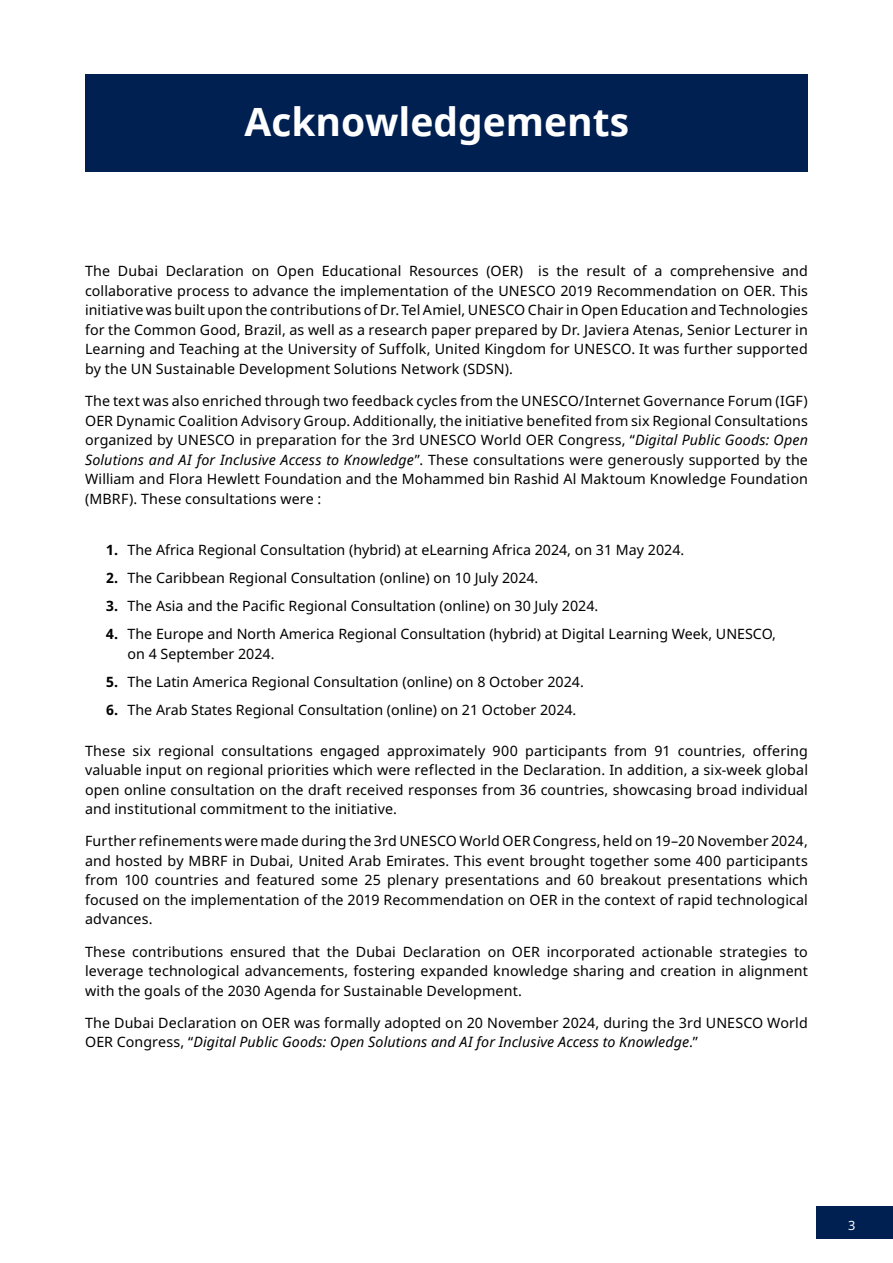
<style>
.page{position:relative;width:893px;height:1263px;background:#fff}
.page>*{position:absolute;margin:0;border:0;box-sizing:border-box;transform-origin:0 0}
.t1{font:700 39px "Noto Sans";color:#fff}
.t2{font:14.25px/19.5px "Noto Sans";color:#000;text-align:justify}
.t3{font:12.75px "Noto Sans";color:#fff}
.s1{color:#002052}
.s2{font-style:italic}
.s3{font-weight:700}
</style>
<div class="page">
<div style="left:85px;top:74px;width:723px;height:98px;background:#002052"></div>
<div style="left:816px;top:1207px;width:77px;height:32px;background:#002052"></div>
<h1 class="t1" style="left:244px;top:94px;width:405px">Acknowledgements<span class="s1">s</span></h1>
<p class="t2" style="left:85px;top:262px;width:724px">The Dubai Declaration on Open Educational Resources (OER) is the result of a comprehensive and collaborative process to advance the implementation of the UNESCO 2019 Recommendation on OER. This initiative was built upon the contributions of Dr. Tel Amiel, UNESCO Chair in Open Education and Technologies for the Common Good, Brazil, as well as a research paper prepared by Dr. Javiera Atenas, Senior Lecturer in Learning and Teaching at the University of Suffolk, United Kingdom for UNESCO. It was further supported by the UN Sustainable Development Solutions Network (SDSN).</p>
<p class="t2" style="left:85px;top:392px;width:724px">The text was also enriched through two feedback cycles from the UNESCO/Internet Governance Forum (IGF)<br>OER Dynamic Coalition Advisory Group. Additionally, the initiative benefited from six Regional Consultations organized by UNESCO in preparation for the 3rd UNESCO World OER Congress, “<span class="s2">Digital Public Goods: Open Solutions and AI for Inclusive Access to Knowledge</span>”. These consultations were generously supported by the William and Flora Hewlett Foundation and the Mohammed bin Rashid Al Maktoum Knowledge Foundation (MBRF). These consultations were :</p>
<p class="t2" style="left:106px;top:541px;width:579px"><span class="s3">1.</span> The Africa Regional Consultation (hybrid) at eLearning Africa 2024, on 31 May 2024.</p>
<p class="t2" style="left:106px;top:569px;width:434px"><span class="s3">2.</span> The Caribbean Regional Consultation (online) on 10 July 2024.</p>
<p class="t2" style="left:106px;top:597px;width:494px"><span class="s3">3.</span> The Asia and the Pacific Regional Consultation (online) on 30 July 2024.</p>
<p class="t2" style="left:128px;top:625px;width:650px;text-indent:-21px"><span class="s3">4.</span> The Europe and North America Regional Consultation (hybrid) at Digital Learning Week, UNESCO, on 4 September 2024.</p>
<p class="t2" style="left:106px;top:672px;width:479px"><span class="s3">5.</span> The Latin America Regional Consultation (online) on 8 October 2024.</p>
<p class="t2" style="left:106px;top:700px;width:472px"><span class="s3">6.</span> The Arab States Regional Consultation (online) on 21 October 2024.</p>
<p class="t2" style="left:85px;top:741px;width:724px">These six regional consultations engaged approximately 900 participants from 91 countries, offering valuable input on regional priorities which were reflected in the Declaration. In addition, a six-week global open online consultation on the draft received responses from 36 countries, showcasing broad individual and institutional commitment to the initiative.</p>
<p class="t2" style="left:85px;top:832px;width:724px">Further refinements were made during the 3rd UNESCO World OER Congress, held on 19–20 November 2024, and hosted by MBRF in Dubai, United Arab Emirates. This event brought together some 400 participants from 100 countries and featured some 25 plenary presentations and 60 breakout presentations which focused on the implementation of the 2019 Recommendation on OER in the context of rapid technological advances.</p>
<p class="t2" style="left:85px;top:942px;width:724px">These contributions ensured that the Dubai Declaration on OER incorporated actionable strategies to leverage technological advancements, fostering expanded knowledge sharing and creation in alignment with the goals of the 2030 Agenda for Sustainable Development.</p>
<p class="t2" style="left:85px;top:1013px;width:724px">The Dubai Declaration on OER was formally adopted on 20 November 2024, during the 3rd UNESCO World<br>OER Congress, “<span class="s2">Digital Public Goods: Open Solutions and AI for Inclusive Access to Knowledge</span>.”</p>
<p class="t3" style="left:848px;top:1216px;width:9px">3</p>
</div>
